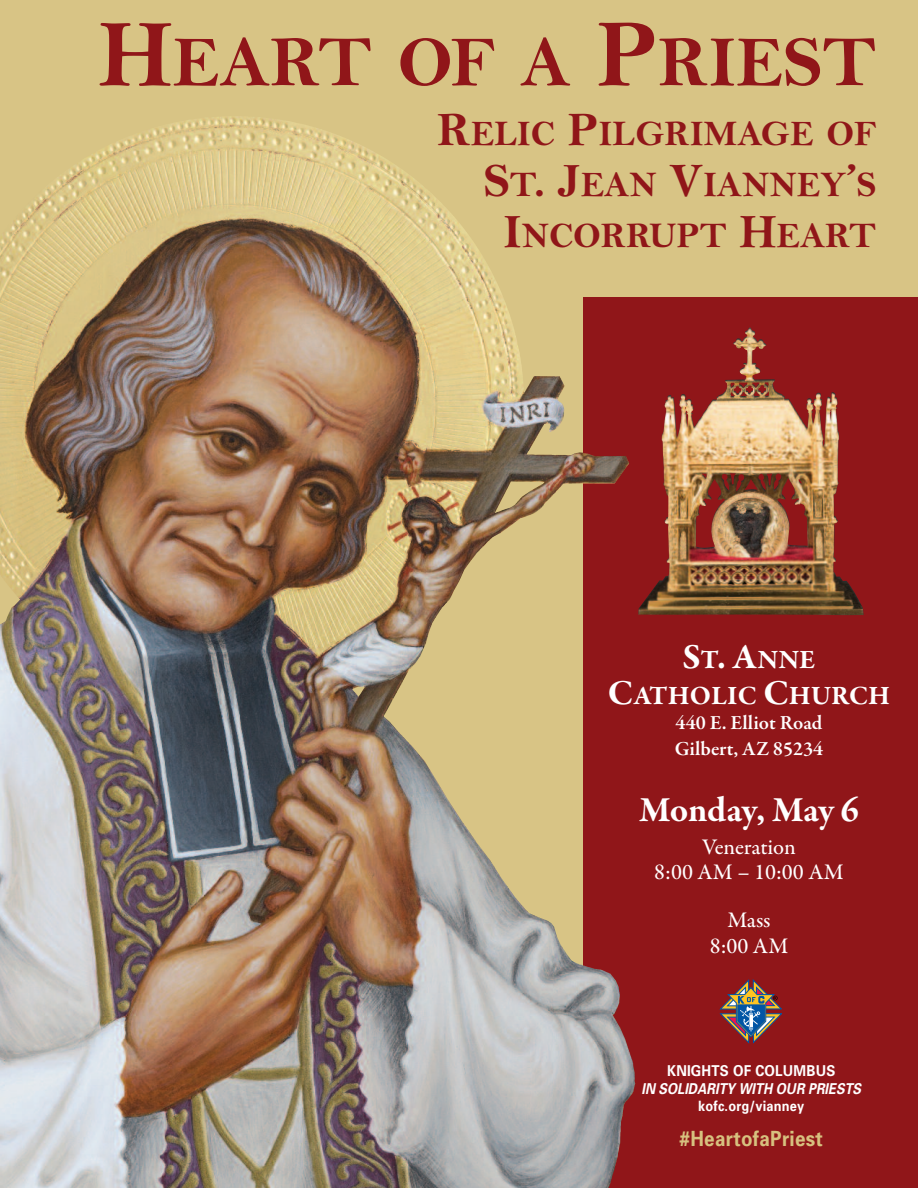
<style>
.page{position:relative;width:918px;height:1188px;background:#fff}
.page>*{position:absolute;margin:0;border:0;box-sizing:border-box;transform-origin:0 0}
.t1{font:72px "Bell MT Bold";color:#901619}
.t2{font:36px/51px "Bell MT Bold";color:#901619;text-align:right}
.t3{font:700 36px "Garamond Premr Pro";letter-spacing:-.01em;color:#fff}
.t4{font:700 27px/36px "Garamond Premr Pro";color:#fff;text-align:center}
.t5{font:500 22.5px/25.5px "Garamond Premr Pro";color:#fff;text-align:center}
.t6{font:700 21px "Univers";letter-spacing:.015em;color:#d7c17f;scale:.9 1}
.t7{font:600 20.25px/25.5px "Garamond Premr Pro";color:#fff}
.t8{font:italic 700 15px "Univers";color:#fff;scale:.86 1}
.t9{font:700 15px "Univers";letter-spacing:.015em;color:#fff;scale:.9 1}
.t10{font:700 14.25px "Univers";letter-spacing:.015em;color:#fff;scale:.9 1}
.s1{font-size:96px}
.s2{font-size:48px}
.s3{font-size:36px}
</style>
<div class="page">
<img style="left:0;top:0;width:918px;height:1188px">
<svg style="left:583px;top:297px;width:335px;height:891px;background:#942825"></svg>
<img style="left:0;top:167px;width:71px;height:466px">
<svg style="left:720px;top:980px;width:62px;height:64px;background:#7f5150"></svg>
<img style="left:638px;top:495px;width:31px;height:120px">
<h1 class="t1" style="left:98px;top:18px;width:779px"><span class="s1">H</span>EART OF A <span class="s1">P</span>RIEST</h1>
<p class="t2" style="left:437px;top:108px;width:440px"><span class="s2">R</span>ELIC <span class="s2">P</span>ILGRIMAGE OF<br><span class="s2">S</span>T<span class="s2">. J</span>EAN <span class="s2">V</span>IANNEY<span class="s2">’</span>S<br><span class="s2">I</span>NCORRUPT <span class="s2">H</span>EART</p>
<p class="t4" style="left:608px;top:644px;width:284px"><span class="s3">S</span>T<span class="s3">. A</span>NNE<br><span class="s3">C</span>ATHOLIC <span class="s3">C</span>HURCH</p>
<p class="t7" style="left:675px;top:712px;width:150px">440 E. Elliot Road<br>Gilbert, AZ 85234</p>
<p class="t3" style="left:639px;top:795px;width:221px">Monday, May 6</p>
<p class="t5" style="left:654px;top:836px;width:191px">Veneration<br>8:00 AM – 10:00 AM</p>
<p class="t5" style="left:710px;top:909px;width:80px">Mass<br>8:00 AM</p>
<p class="t9" style="left:667px;top:1065px;width:188px">KNIGHTS OF COLUMBUS</p>
<p class="t8" style="left:641px;top:1083px;width:257px">IN SOLIDARITY WITH OUR PRIESTS</p>
<p class="t10" style="left:698px;top:1101px;width:119px">kofc.org/vianney</p>
<p class="t6" style="left:680px;top:1130px;width:161px">#HeartofaPriest</p>
</div>
